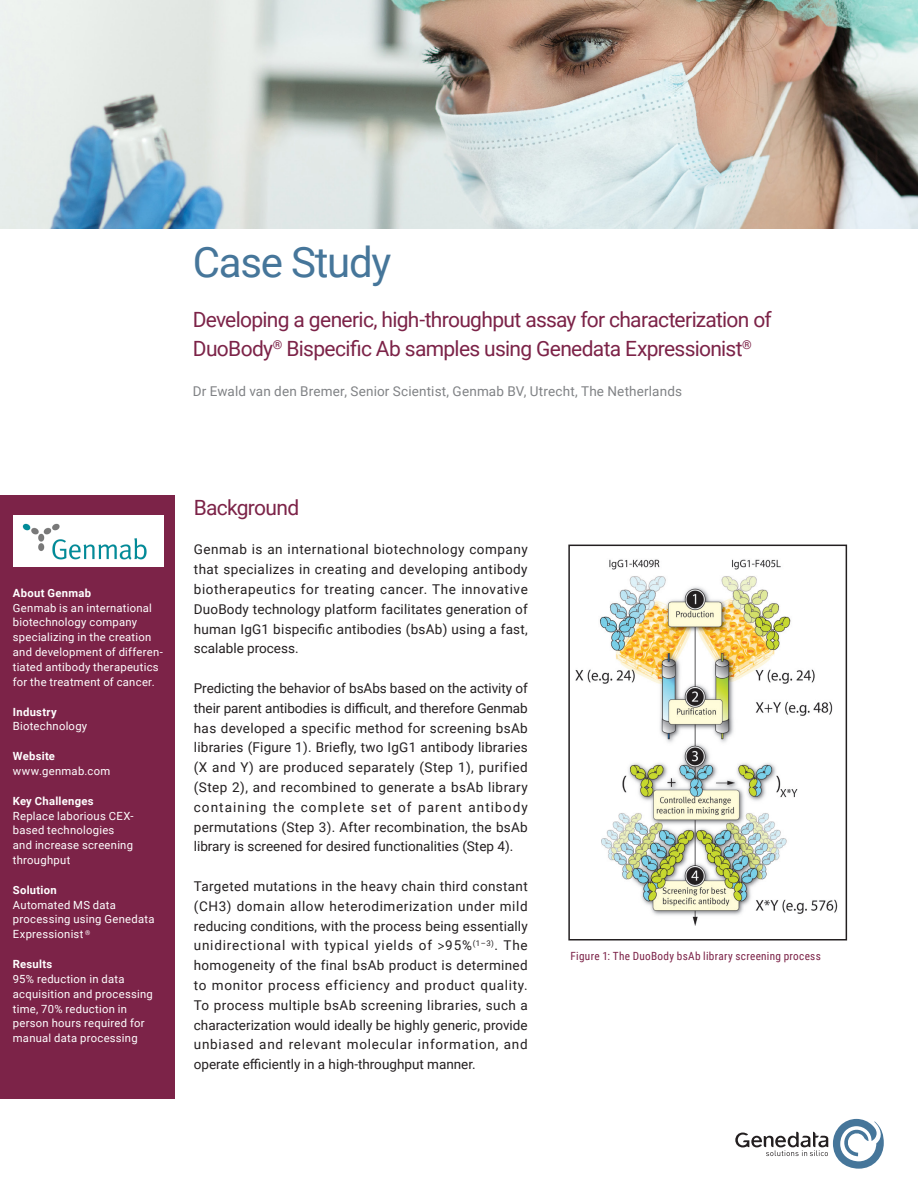
<style>
.page{position:relative;width:918px;height:1188px;background:#fff}
.page>*{position:absolute;margin:0;border:0;box-sizing:border-box;transform-origin:0 0}
.t1{font:42px "Roboto";letter-spacing:-.03em;color:#46769a}
.Headline_H1{font:21px/29.7px "Roboto";letter-spacing:-.03em;color:#7c2348}
.Running_text{font:13.5px/19.8px "Roboto";color:#231f20;text-align:justify}
.t2{font:13.5px "Roboto";letter-spacing:.015em;color:#808285}
.t3{font:11.25px/14.9px "Roboto";letter-spacing:.025em;color:#fff}
.t4{font:700 11.25px "Roboto";letter-spacing:.025em;color:#fff}
.Side_Note_Headline{font:11.25px "Roboto Condensed";letter-spacing:.025em;color:#7c2348}
.s1{font-family:"Calibri"}
</style>
<div class="page">
<div style="left:0;top:495px;width:175px;height:604px;background:#7c2348"></div>
<div style="left:13px;top:515px;width:151px;height:52px;background:#fff"></div>
<img style="left:23px;top:523px;width:124px;height:37px">
<img style="left:0;top:0;width:918px;height:228px">
<svg style="left:735px;top:1119px;width:149px;height:50px"></svg>
<img style="left:576px;top:559px;width:261px;height:366px">
<div style="left:568px;top:545px;width:279px;height:395px;border:2px solid #231f20"></div>
<h1 class="t1" style="left:193px;top:233px;width:200px">Case Study</h1>
<h2 class="Headline_H1" style="left:193px;top:304px;width:580px">Developing a generic, high-throughput assay for characterization of<br>DuoBody<sup>®</sup> Bispecific Ab samples using Genedata Expressionist<sup>®</sup></h2>
<p class="t2" style="left:193px;top:382px;width:491px">Dr Ewald van den Bremer, Senior Scientist, Genmab BV, Utrecht, The Netherlands</p>
<p class="t4" style="left:13px;top:585px;width:80px">About Genmab</p>
<p class="t3" style="left:13px;top:600px;width:152px">Genmab is an international biotechnology company specializing in the creation and development of differen&shy;tiated antibody therapeutics for the treatment of cancer.</p>
<p class="t4" style="left:13px;top:704px;width:45px">Industry</p>
<p class="t3" style="left:13px;top:719px;width:76px">Biotechnology</p>
<p class="t4" style="left:13px;top:748px;width:44px">Website</p>
<p class="t3" style="left:13px;top:763px;width:99px">www.genmab.com</p>
<p class="t4" style="left:13px;top:793px;width:82px">Key Challenges</p>
<p class="t3" style="left:13px;top:808px;width:122px">Replace laborious CEX&shy;based technologies and increase screening throughput</p>
<p class="t4" style="left:13px;top:882px;width:45px">Solution</p>
<p class="t3" style="left:13px;top:897px;width:143px">Automated MS data processing using Genedata<br>Expressionist <sup>®</sup></p>
<p class="t4" style="left:13px;top:956px;width:41px">Results</p>
<p class="t3" style="left:13px;top:971px;width:141px">95% reduction in data acquisition and processing time, 70% reduction in person hours required for manual data processing</p>
<p class="Headline_H1" style="left:194px;top:492px;width:107px">Background</p>
<p class="Running_text" style="left:194px;top:539px;width:336px">Genmab is an international biotechnology company that specializes in creating and developing antibody biotherapeutics for treating cancer. The innovative DuoBody technology platform facilitates generation of human IgG1 bispecific antibodies (bsAb) using a fast, scalable process.</p>
<p class="Running_text" style="left:194px;top:678px;width:336px">Predicting the behavior of bsAbs based on the activity of their parent antibodies is difficult, and therefore Genmab has developed a specific method for screening bsAb libraries (Figure 1). Briefly, two IgG1 antibody libraries (X and Y) are produced separately (Step 1), purified (Step 2), and recombined to generate a bsAb library containing the complete set of parent antibody permutations (Step 3). After recombination, the bsAb library is screened for desired functionalities (Step 4).</p>
<p class="Running_text" style="left:194px;top:876px;width:335px">Targeted mutations in the heavy chain third constant (CH3) domain allow heterodimerization under mild reducing conditions, with the process being essentially unidirectional with typical yields of <span class="s1">&gt;</span>95%<sup>(1–3)</sup>. The homogeneity of the final bsAb product is determined to monitor process efficiency and product quality.<br>To process multiple bsAb screening libraries, such a characterization would ideally be highly generic, provide unbiased and relevant molecular information, and operate efficiently in a high-throughput manner.</p>
<p class="Side_Note_Headline" style="left:571px;top:948px;width:252px">Figure 1: The DuoBody bsAb library screening process</p>
</div>
